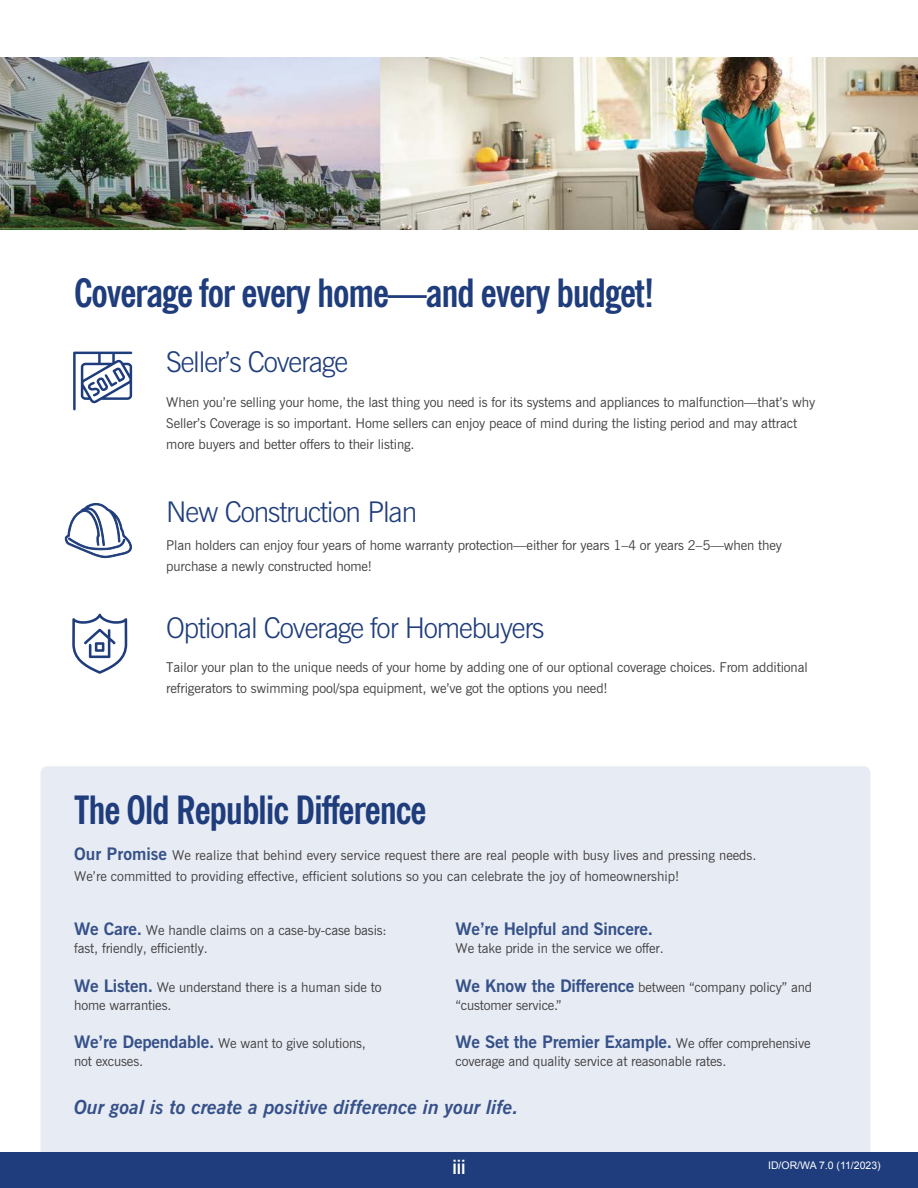
<style>
.page{position:relative;width:918px;height:1188px;background:#fff}
.page>*{position:absolute;margin:0;border:0;box-sizing:border-box;transform-origin:0 0}
.t1{font:700 condensed 39px "News Gothic BT";letter-spacing:-.03em;color:#1f3d7c}
.t2{font:300 28.5px "News Gothic BT";letter-spacing:-.04em;color:#1f3d7c}
.t3{font:italic 700 19.5px "News Gothic BT";color:#365189}
.t4{font:700 condensed 19.5px "News Gothic BT";color:#fff}
.t5{font:700 17.25px "News Gothic BT";letter-spacing:-.01em;color:#365189}
.t6{font:13.5px/21px "News Gothic BT";letter-spacing:-.01em;color:#414042}
.t7{font:10.5px "Arial";color:#fff}
.s1{font-weight:700;font-size:17.25px;color:#365189}
.s2{font-weight:400;font-size:13.5px;color:#414042}
</style>
<div class="page">
<div style="left:40px;top:766px;width:830px;height:397px;background:#e7ebf3;border-radius:7px"></div>
<div style="left:0;top:1153px;width:918px;height:35px;background:#1f3d7c"></div>
<svg style="left:73px;top:352px;width:59px;height:58px"></svg>
<svg style="left:72px;top:614px;width:55px;height:60px"></svg>
<svg style="left:64px;top:503px;width:68px;height:56px"></svg>
<img style="left:0;top:57px;width:918px;height:173px">
<h1 class="t1" style="left:74px;top:269px;width:581px">Coverage for every home—and every budget!</h1>
<h2 class="t2" style="left:166px;top:345px;width:183px">Seller’s Coverage</h2>
<p class="t6" style="left:166px;top:391px;width:650px">When you’re selling your home, the last thing you need is for its systems and appliances to malfunction—that’s why<br>Seller’s Coverage is so important. Home sellers can enjoy peace of mind during the listing period and may attract more buyers and better offers to their listing.</p>
<h2 class="t2" style="left:166px;top:495px;width:252px">New Construction Plan</h2>
<p class="t6" style="left:166px;top:535px;width:617px">Plan holders can enjoy four years of home warranty protection—either for years 1–4 or years 2–5—when they purchase a newly constructed home!</p>
<h2 class="t2" style="left:166px;top:610px;width:380px">Optional Coverage for Homebuyers</h2>
<p class="t6" style="left:166px;top:657px;width:643px">Tailor your plan to the unique needs of your home by adding one of our optional coverage choices. From additional refrigerators to swimming pool/spa equipment, we’ve got the options you need!</p>
<h1 class="t1" style="left:74px;top:786px;width:354px">The Old Republic Difference</h1>
<p class="t6" style="left:74px;top:845px;width:684px"><span class="s1">Our Promise</span> We realize that behind every service request there are real people with busy lives and pressing needs.<br>We’re committed to providing effective, efficient solutions so you can celebrate the joy of homeownership!</p>
<p class="t6" style="left:74px;top:921px;width:314px;line-height:18px"><span class="s1">We Care.</span> We handle claims on a case-by-case basis: fast, friendly, efficiently.</p>
<p class="t6" style="left:74px;top:978px;width:309px;line-height:18px"><span class="s1">We Listen.</span> We understand there is a human side to home warranties.</p>
<p class="t6" style="left:74px;top:1034px;width:293px;line-height:18px"><span class="s1">We’re Dependable.</span> We want to give solutions, not excuses.</p>
<p class="t5" style="left:456px;top:919px;width:199px">We’re Helpful and Sincere.</p>
<p class="t6" style="left:456px;top:938px;width:210px">We take pride in the service we offer.</p>
<p class="t6" style="left:456px;top:978px;width:358px;line-height:18px"><span class="s1">We Know the Difference</span> between “company policy” and “customer service.”</p>
<p class="t5" style="left:456px;top:1031px;width:357px">We Set the Premier Example. <span class="s2">We offer comprehensive</span></p>
<p class="t6" style="left:456px;top:1050px;width:272px">coverage and quality service at reasonable rates.</p>
<h3 class="t3" style="left:74px;top:1095px;width:446px">Our goal is to create a positive difference in your life.</h3>
<h3 class="t4" style="left:452px;top:1155px;width:15px">iii</h3>
<p class="t7" style="left:768px;top:1159px;width:114px">ID/OR/WA 7.0 (11/2023)</p>
</div>
